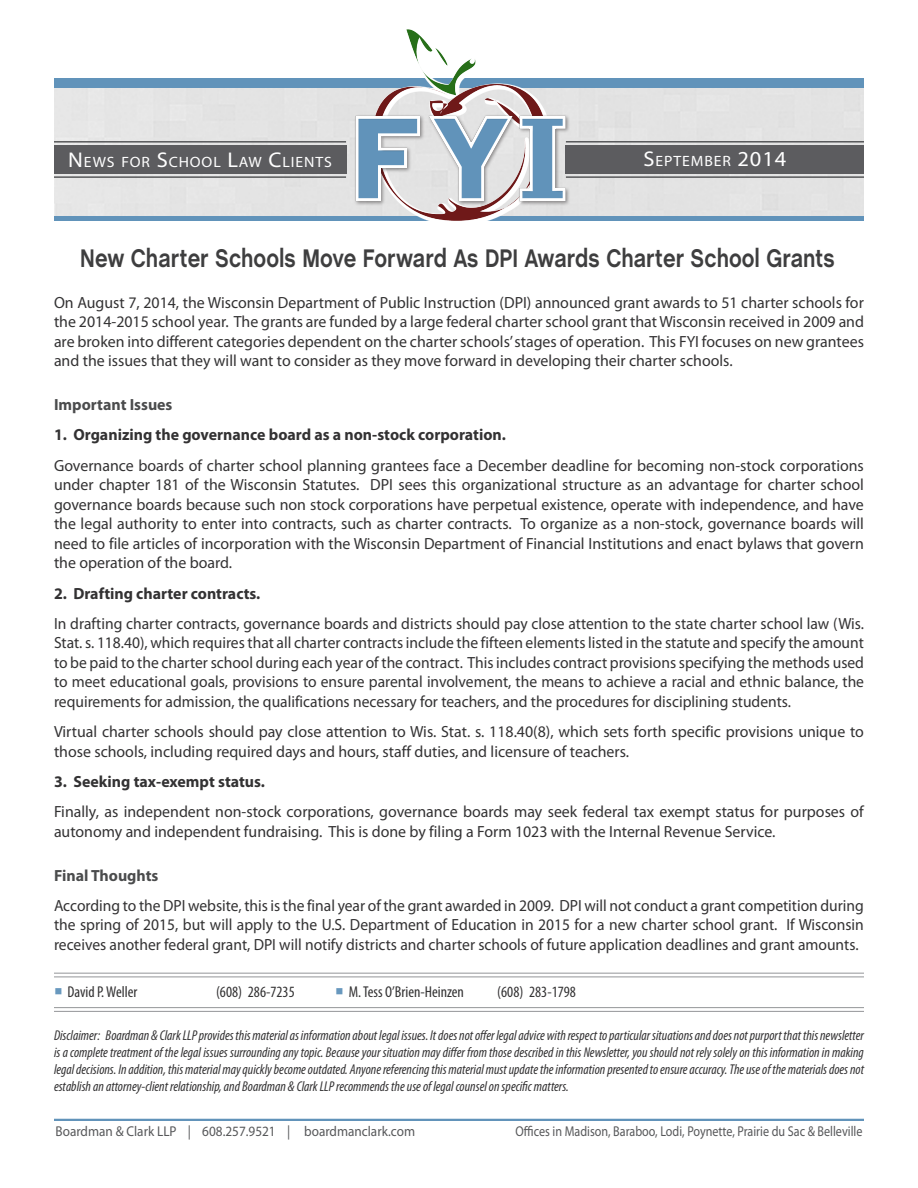
<style>
.page{position:relative;width:918px;height:1188px;background:#fff}
.page>*{position:absolute;margin:0;border:0;box-sizing:border-box;transform-origin:0 0}
.t1{font:900 108px "Bell Gothic Std";color:#6193ba;scale:1.11 1}
.t2{font:700 25.8px "Chalet";color:#3e3e3f;scale:.83 1}
.bod{font:16.2px/19.5px "Myriad Pro";color:#333233;text-align:justify}
.bod-2{font:16.2px/19.5px "Myriad Pro";color:#333233;text-align:justify;scale:.96 1}
.bod-3{font:700 16.2px "Myriad Pro";color:#333233}
.subHead{font:700 16.2px "Myriad Pro";color:#4b4c4d}
.t3{font:condensed 15.75px "Myriad Pro";color:#333233}
.t4{font:15px "Myriad Pro";letter-spacing:.055em;color:#fff;scale:1.05 1}
.bod-4{font:italic condensed 14.25px/17.1px "Myriad Pro";color:#333233;text-align:justify}
.t5{font:14.25px "Myriad Pro";color:#57585a;scale:.85 1}
.t6{font:14.25px "Myriad Pro";color:#57585a;scale:.93 1}
.s1{font-size:21.3px}
</style>
<div class="page">
<div style="left:54px;top:87px;width:810px;height:129px;background:#e4e4e4"></div>
<div style="left:54px;top:216px;width:810px;height:5px;background:#6193ba"></div>
<div style="left:54px;top:78px;width:810px;height:9px;background:#6193ba"></div>
<img style="left:406px;top:29px;width:70px;height:54px">
<div style="left:255px;top:83px;width:442px;height:155px;background:#231f20;opacity:.75"></div>
<div style="left:54px;top:145px;width:292px;height:29px;background:#5c5c5f"></div>
<hr style="left:566px;top:176px;width:298px;height:2px;background:#57585a">
<hr style="left:566px;top:141px;width:298px;height:2px;background:#57585a">
<div style="left:566px;top:145px;width:298px;height:29px;background:#5c5c5f"></div>
<hr style="left:54px;top:141px;width:292px;height:2px;background:#57585a">
<hr style="left:54px;top:176px;width:292px;height:2px;background:#57585a">
<hr style="left:54px;top:1119px;width:810px;height:2px;background:#6193ba">
<hr style="left:54px;top:973px;width:810px;height:1px;background:#939598">
<hr style="left:54px;top:977px;width:810px;height:1px;background:#939598">
<hr style="left:54px;top:1007px;width:810px;height:1px;background:#939598">
<hr style="left:54px;top:1011px;width:810px;height:1px;background:#939598">
<h1 class="t1" style="left:349px;top:96px;width:197px">FYI</h1>
<p class="t4" style="left:68px;top:152px;width:252px"><span class="s1">N</span>EWS FOR <span class="s1">S</span>CHOOL <span class="s1">L</span>AW <span class="s1">C</span>LIENTS</p>
<p class="t4" style="left:644px;top:152px;width:138px"><span class="s1">S</span>EPTEMBER <span class="s1">2014</span></p>
<p class="t2" style="left:80px;top:242px;width:910px">New Charter Schools Move Forward As DPI Awards Charter School Grants</p>
<p class="bod" style="left:54px;top:292px;width:812px">On August 7, 2014, the Wisconsin Department of Public Instruction (DPI) announced grant awards to 51 charter schools for the 2014-2015 school year. The grants are funded by a large federal charter school grant that Wisconsin received in 2009 and are broken into different categories dependent on the charter schools’ stages of operation. This FYI focuses on new grantees and the issues that they will want to consider as they move forward in developing their charter schools.</p>
<p class="subHead" style="left:54px;top:394px;width:120px">Important Issues</p>
<p class="bod-3" style="left:54px;top:424px;width:453px">1. Organizing the governance board as a non-stock corporation.</p>
<p class="bod" style="left:54px;top:455px;width:811px">Governance boards of charter school planning grantees face a December deadline for becoming non-stock corporations under chapter 181 of the Wisconsin Statutes. DPI sees this organizational structure as an advantage for charter school governance boards because such non stock corporations have perpetual existence, operate with independence, and have the legal authority to enter into contracts, such as charter contracts. To organize as a non-stock, governance boards will need to file articles of incorporation with the Wisconsin Department of Financial Institutions and enact bylaws that govern the operation of the board.</p>
<p class="bod-3" style="left:54px;top:583px;width:208px">2. Drafting charter contracts.</p>
<p class="bod-2" style="left:54px;top:613px;width:845px">In drafting charter contracts, governance boards and districts should pay close attention to the state charter school law (Wis.<br>Stat. s. 118.40), which requires that all charter contracts include the fifteen elements listed in the statute and specify the amount to be paid to the charter school during each year of the contract. This includes contract provisions specifying the methods used to meet educational goals, provisions to ensure parental involvement, the means to achieve a racial and ethnic balance, the requirements for admission, the qualifications necessary for teachers, and the procedures for disciplining students.</p>
<p class="bod" style="left:54px;top:722px;width:811px">Virtual charter schools should pay close attention to Wis. Stat. s. 118.40(8), which sets forth specific provisions unique to those schools, including required days and hours, staff duties, and licensure of teachers.</p>
<p class="bod-3" style="left:54px;top:771px;width:213px">3. Seeking tax-exempt status.</p>
<p class="bod" style="left:54px;top:802px;width:811px">Finally, as independent non-stock corporations, governance boards may seek federal tax exempt status for purposes of autonomy and independent fundraising. This is done by filing a Form 1023 with the Internal Revenue Service.</p>
<p class="subHead" style="left:54px;top:865px;width:106px">Final Thoughts</p>
<p class="bod-2" style="left:54px;top:895px;width:845px">According to the DPI website, this is the final year of the grant awarded in 2009. DPI will not conduct a grant competition during the spring of 2015, but will apply to the U.S. Department of Education in 2015 for a new charter school grant. If Wisconsin receives another federal grant, DPI will notify districts and charter schools of future application deadlines and grant amounts.</p>
<p class="t3" style="left:68px;top:982px;width:71px">David P. Weller</p>
<p class="t3" style="left:216px;top:982px;width:80px">(608) 286-7235</p>
<p class="t3" style="left:349px;top:982px;width:117px">M. Tess O’Brien-Heinzen</p>
<p class="t3" style="left:497px;top:982px;width:80px">(608) 283-1798</p>
<p class="bod-4" style="left:54px;top:1027px;width:812px">Disclaimer: Boardman &amp; Clark LLP provides this material as information about legal issues. It does not offer legal advice with respect to particular situations and does not purport that this newsletter is a complete treatment of the legal issues surrounding any topic. Because your situation may differ from those described in this Newsletter, you should not rely solely on this information in making legal decisions. In addition, this material may quickly become outdated. Anyone referencing this material must update the information presented to ensure accuracy. The use of the materials does not establish an attorney-client relationship, and Boardman &amp; Clark LLP recommends the use of legal counsel on specific matters.</p>
<p class="t6" style="left:56px;top:1122px;width:388px">Boardman &amp; Clark LLP | 608.257.9521 | boardmanclark.com</p>
<p class="t5" style="left:515px;top:1122px;width:410px">Offices in Madison, Baraboo, Lodi, Poynette, Prairie du Sac &amp; Belleville</p>
</div>
